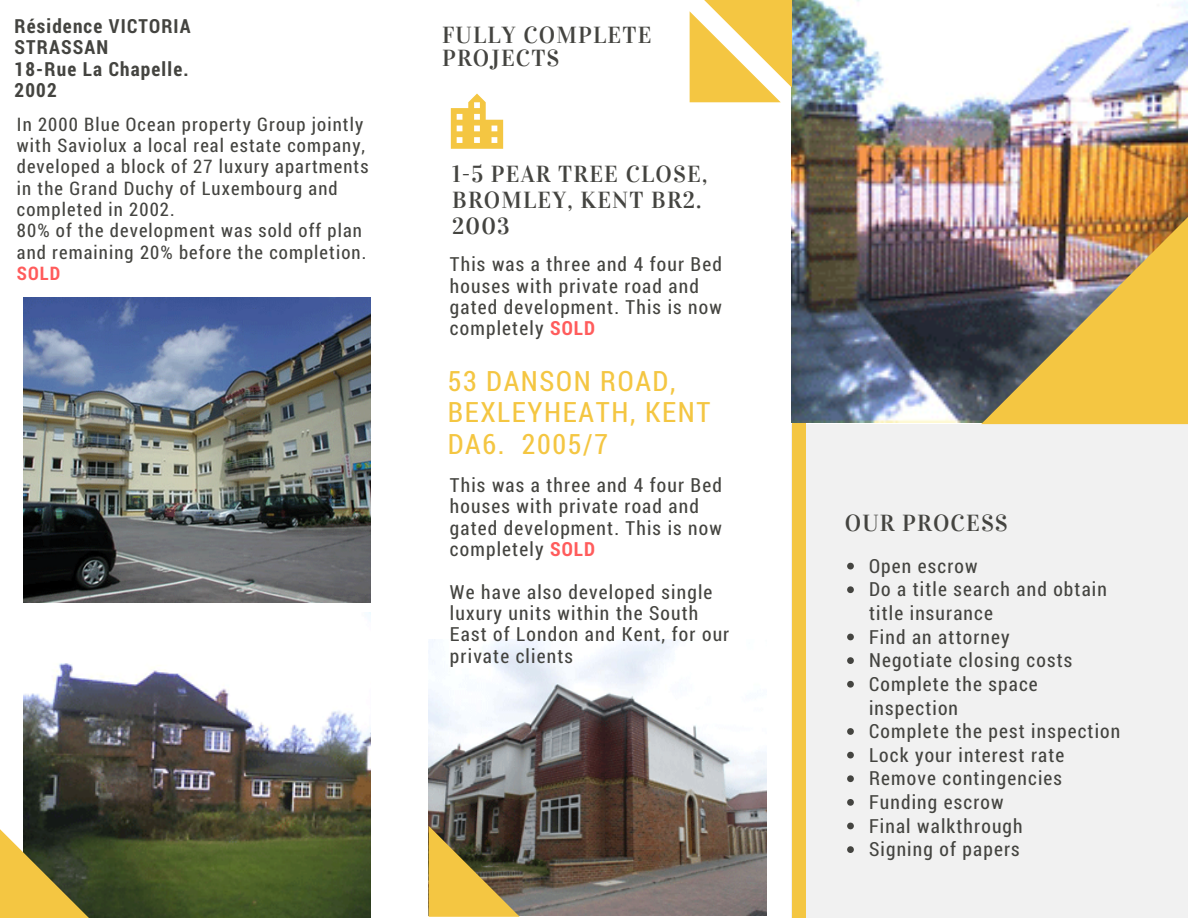
<style>
.page{position:relative;width:1188px;height:918px;background:#fff}
.page>*{position:absolute;margin:0;border:0;box-sizing:border-box;transform-origin:0 0}
.t1{font:28.05px/31.5px "Roboto Condensed";letter-spacing:.06em;color:#f4c642}
.t2{font:23.4px/25.8px "Vidaloka";letter-spacing:.05em;color:#444440}
.t3{font:19.5px/23.7px "Roboto Condensed";letter-spacing:.06em;color:#444440}
.t4{font:700 19.5px/21.3px "Roboto Condensed";letter-spacing:.06em;color:#444440}
.t5{font:18.75px/21.3px "Roboto Condensed";letter-spacing:.06em;color:#444440}
.t6{font:700 18.75px "Roboto Condensed";color:#ff5c5c}
.s1{font-weight:700;color:#ff5c5c}
</style>
<div class="page">
<div style="left:792px;top:424px;width:396px;height:494px;background:#f1f1f1"></div>
<img style="left:429px;top:639px;width:337px;height:277px">
<svg style="left:429px;top:826px;width:91px;height:91px;background:#9d833c"></svg>
<img style="left:24px;top:297px;width:346px;height:306px">
<img style="left:24px;top:612px;width:346px;height:306px">
<div style="left:792px;top:421px;width:13px;height:497px;background:#f4c642"></div>
<img style="left:792px;top:0;width:396px;height:423px">
<svg style="left:0;top:829px;width:91px;height:89px;background:#95843a"></svg>
<img style="left:981px;top:216px;width:207px;height:208px">
<svg style="left:451px;top:94px;width:52px;height:55px"></svg>
<svg style="left:690px;top:0;width:102px;height:102px"></svg>
<svg style="left:847px;top:563px;width:7px;height:6px"></svg>
<svg style="left:847px;top:586px;width:7px;height:7px"></svg>
<svg style="left:847px;top:634px;width:7px;height:6px"></svg>
<svg style="left:847px;top:657px;width:7px;height:7px"></svg>
<svg style="left:847px;top:681px;width:7px;height:7px"></svg>
<svg style="left:847px;top:728px;width:7px;height:7px"></svg>
<svg style="left:847px;top:752px;width:7px;height:6px"></svg>
<svg style="left:847px;top:775px;width:7px;height:7px"></svg>
<svg style="left:847px;top:799px;width:7px;height:7px"></svg>
<svg style="left:847px;top:823px;width:7px;height:6px"></svg>
<svg style="left:847px;top:846px;width:7px;height:7px"></svg>
<p class="t4" style="left:15px;top:15px;width:177px">Résidence VICTORIA<br>STRASSAN<br>18-Rue La Chapelle.<br>2002</p>
<p class="t5" style="left:17px;top:113px;width:353px">In 2000 Blue Ocean property Group jointly with Saviolux a local real estate company, developed a block of 27 luxury apartments in the Grand Duchy of Luxembourg and completed in 2002.<br>80% of the development was sold off plan and remaining 20% before the completion.</p>
<p class="t6" style="left:17px;top:261px;width:45px">SOLD</p>
<p class="t2" style="left:442px;top:24px;width:211px;line-height:22.5px">FULLY COMPLETE<br>PROJECTS</p>
<p class="t2" style="left:452px;top:161px;width:257px">1-5 PEAR TREE CLOSE,<br>BROMLEY, KENT BR2.<br>2003</p>
<p class="t3" style="left:450px;top:253px;width:273px;line-height:21.3px">This was a three and 4 four Bed houses with private road and gated development. This is now completely <span class="s1">SOLD</span></p>
<h1 class="t1" style="left:448px;top:364px;width:264px">53 DANSON ROAD,<br>BEXLEYHEATH, KENT<br>DA6. 2005/7</h1>
<p class="t3" style="left:450px;top:474px;width:273px;line-height:21.3px">This was a three and 4 four Bed houses with private road and gated development. This is now completely <span class="s1">SOLD</span></p>
<p class="t3" style="left:450px;top:580px;width:281px;line-height:21.3px">We have also developed single luxury units within the South<br>East of London and Kent, for our private clients</p>
<p class="t2" style="left:845px;top:511px;width:164px">OUR PROCESS</p>
<p class="t3" style="left:869px;top:553px;width:253px">Open escrow<br>Do a title search and obtain title insurance<br>Find an attorney<br>Negotiate closing costs<br>Complete the space inspection<br>Complete the pest inspection<br>Lock your interest rate<br>Remove contingencies<br>Funding escrow<br>Final walkthrough<br>Signing of papers</p>
</div>
